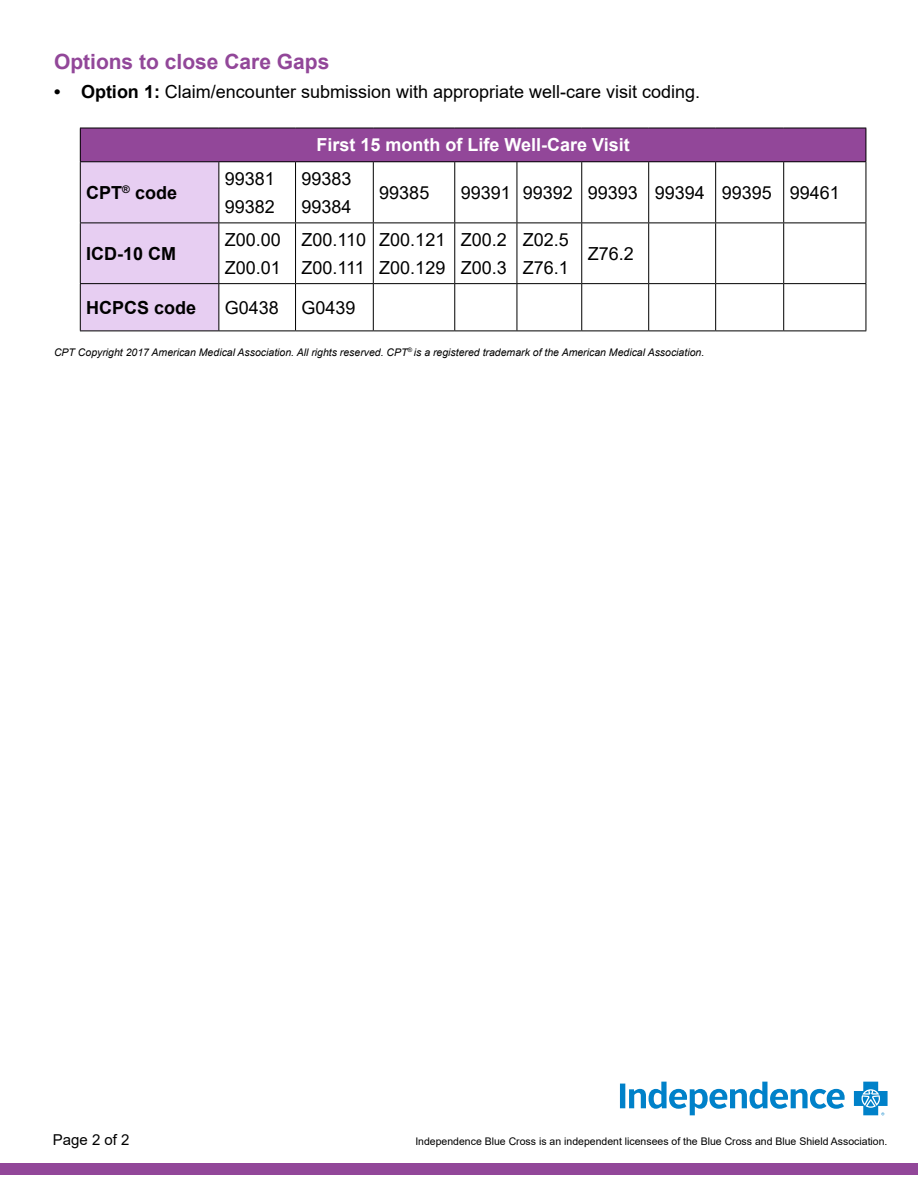
<style>
.page{position:relative;width:918px;height:1188px;background:#fff}
.page>*{position:absolute;margin:0;border:0;box-sizing:border-box;transform-origin:0 0}
.t1{font:700 21px "Arial";color:#924799}
.t2{font:18px/28.3px "Arial";color:#000}
.t3{font:700 18px "Arial";color:#fff}
.t4{font:700 18px "Arial";color:#000}
.t5{font:15px "Arial";color:#000}
.t6{font:italic 10.5px "Arial";color:#000}
.t7{font:10.5px "Arial";color:#000}
.s1{font-weight:700}
</style>
<div class="page">
<div style="left:80px;top:128px;width:786px;height:34px;background:#924799"></div>
<div style="left:81px;top:162px;width:137px;height:169px;background:#e7cef2"></div>
<hr style="left:80px;top:128px;width:139px;height:1px;background:#000">
<hr style="left:80px;top:128px;width:1px;height:33px;background:#000">
<hr style="left:219px;top:128px;width:77px;height:1px;background:#000">
<hr style="left:296px;top:128px;width:77px;height:1px;background:#000">
<hr style="left:373px;top:128px;width:82px;height:1px;background:#000">
<hr style="left:455px;top:128px;width:62px;height:1px;background:#000">
<hr style="left:517px;top:128px;width:65px;height:1px;background:#000">
<hr style="left:582px;top:128px;width:67px;height:1px;background:#000">
<hr style="left:649px;top:128px;width:67px;height:1px;background:#000">
<hr style="left:716px;top:128px;width:68px;height:1px;background:#000">
<hr style="left:784px;top:128px;width:82px;height:1px;background:#000">
<hr style="left:866px;top:128px;width:1px;height:33px;background:#000">
<hr style="left:80px;top:161px;width:139px;height:1px;background:#000">
<hr style="left:219px;top:161px;width:77px;height:1px;background:#000">
<hr style="left:296px;top:161px;width:77px;height:1px;background:#000">
<hr style="left:373px;top:161px;width:82px;height:1px;background:#000">
<hr style="left:455px;top:161px;width:62px;height:1px;background:#000">
<hr style="left:517px;top:161px;width:65px;height:1px;background:#000">
<hr style="left:582px;top:161px;width:67px;height:1px;background:#000">
<hr style="left:649px;top:161px;width:67px;height:1px;background:#000">
<hr style="left:716px;top:161px;width:68px;height:1px;background:#000">
<hr style="left:784px;top:161px;width:82px;height:1px;background:#000">
<hr style="left:80px;top:162px;width:1px;height:61px;background:#000">
<hr style="left:218px;top:162px;width:1px;height:61px;background:#000">
<hr style="left:295px;top:162px;width:1px;height:61px;background:#000">
<hr style="left:373px;top:162px;width:1px;height:61px;background:#000">
<hr style="left:454px;top:162px;width:1px;height:61px;background:#000">
<hr style="left:517px;top:162px;width:1px;height:61px;background:#000">
<hr style="left:581px;top:162px;width:1px;height:61px;background:#000">
<hr style="left:648px;top:162px;width:1px;height:61px;background:#000">
<hr style="left:715px;top:162px;width:1px;height:61px;background:#000">
<hr style="left:783px;top:162px;width:1px;height:61px;background:#000">
<hr style="left:866px;top:162px;width:1px;height:61px;background:#000">
<hr style="left:80px;top:223px;width:139px;height:1px;background:#000">
<hr style="left:80px;top:223px;width:1px;height:60px;background:#000">
<hr style="left:219px;top:223px;width:77px;height:1px;background:#000">
<hr style="left:218px;top:223px;width:1px;height:60px;background:#000">
<hr style="left:296px;top:223px;width:77px;height:1px;background:#000">
<hr style="left:295px;top:223px;width:1px;height:60px;background:#000">
<hr style="left:373px;top:223px;width:82px;height:1px;background:#000">
<hr style="left:373px;top:223px;width:1px;height:60px;background:#000">
<hr style="left:455px;top:223px;width:62px;height:1px;background:#000">
<hr style="left:454px;top:223px;width:1px;height:60px;background:#000">
<hr style="left:517px;top:223px;width:65px;height:1px;background:#000">
<hr style="left:517px;top:223px;width:1px;height:60px;background:#000">
<hr style="left:582px;top:223px;width:67px;height:1px;background:#000">
<hr style="left:581px;top:223px;width:1px;height:60px;background:#000">
<hr style="left:649px;top:223px;width:67px;height:1px;background:#000">
<hr style="left:648px;top:223px;width:1px;height:60px;background:#000">
<hr style="left:716px;top:223px;width:68px;height:1px;background:#000">
<hr style="left:715px;top:223px;width:1px;height:60px;background:#000">
<hr style="left:784px;top:223px;width:82px;height:1px;background:#000">
<hr style="left:783px;top:223px;width:1px;height:60px;background:#000">
<hr style="left:866px;top:223px;width:1px;height:60px;background:#000">
<hr style="left:80px;top:283px;width:139px;height:1px;background:#000">
<hr style="left:80px;top:284px;width:1px;height:47px;background:#000">
<hr style="left:219px;top:283px;width:77px;height:1px;background:#000">
<hr style="left:218px;top:284px;width:1px;height:47px;background:#000">
<hr style="left:296px;top:283px;width:77px;height:1px;background:#000">
<hr style="left:295px;top:284px;width:1px;height:47px;background:#000">
<hr style="left:373px;top:283px;width:82px;height:1px;background:#000">
<hr style="left:373px;top:284px;width:1px;height:47px;background:#000">
<hr style="left:455px;top:283px;width:62px;height:1px;background:#000">
<hr style="left:454px;top:284px;width:1px;height:47px;background:#000">
<hr style="left:517px;top:283px;width:65px;height:1px;background:#000">
<hr style="left:517px;top:284px;width:1px;height:47px;background:#000">
<hr style="left:582px;top:283px;width:67px;height:1px;background:#000">
<hr style="left:581px;top:284px;width:1px;height:47px;background:#000">
<hr style="left:649px;top:283px;width:67px;height:1px;background:#000">
<hr style="left:648px;top:284px;width:1px;height:47px;background:#000">
<hr style="left:716px;top:283px;width:68px;height:1px;background:#000">
<hr style="left:715px;top:284px;width:1px;height:47px;background:#000">
<hr style="left:784px;top:283px;width:82px;height:1px;background:#000">
<hr style="left:783px;top:284px;width:1px;height:47px;background:#000">
<hr style="left:866px;top:284px;width:1px;height:47px;background:#000">
<hr style="left:80px;top:331px;width:139px;height:1px;background:#000">
<hr style="left:219px;top:331px;width:77px;height:1px;background:#000">
<hr style="left:296px;top:331px;width:77px;height:1px;background:#000">
<hr style="left:373px;top:331px;width:82px;height:1px;background:#000">
<hr style="left:455px;top:331px;width:62px;height:1px;background:#000">
<hr style="left:517px;top:331px;width:65px;height:1px;background:#000">
<hr style="left:582px;top:331px;width:67px;height:1px;background:#000">
<hr style="left:649px;top:331px;width:67px;height:1px;background:#000">
<hr style="left:716px;top:331px;width:68px;height:1px;background:#000">
<hr style="left:784px;top:331px;width:82px;height:1px;background:#000">
<div style="left:0;top:1163px;width:918px;height:11px;background:#924799"></div>
<svg style="left:620px;top:1082px;width:268px;height:33px"></svg>
<p class="t1" style="left:54px;top:47px;width:277px">Options to close Care Gaps</p>
<p class="t2" style="left:54px;top:77px;width:648px"><span class="s1">• Option 1:</span> Claim/encounter submission with appropriate well-care visit coding.</p>
<p class="t3" style="left:316px;top:132px;width:315px">First 15 month of Life Well-Care Visit</p>
<p class="t4" style="left:86px;top:180px;width:92px">CPT<sup>®</sup> code</p>
<p class="t2" style="left:225px;top:164px;width:52px">99381<br>99382</p>
<p class="t2" style="left:302px;top:164px;width:52px">99383<br>99384</p>
<p class="t2" style="left:379px;top:178px;width:52px">99385</p>
<p class="t2" style="left:461px;top:178px;width:380px">99391 99392 99393 99394 99395 99461</p>
<p class="t4" style="left:86px;top:241px;width:92px">ICD-10 CM</p>
<p class="t2" style="left:225px;top:225px;width:58px">Z00.00<br>Z00.01</p>
<p class="t2" style="left:302px;top:225px;width:66px">Z00.110<br>Z00.111</p>
<p class="t2" style="left:379px;top:225px;width:68px">Z00.121<br>Z00.129</p>
<p class="t2" style="left:461px;top:225px;width:48px">Z00.2<br>Z00.3</p>
<p class="t2" style="left:523px;top:225px;width:48px">Z02.5<br>Z76.1</p>
<p class="t2" style="left:588px;top:239px;width:48px">Z76.2</p>
<p class="t4" style="left:86px;top:295px;width:112px">HCPCS code</p>
<p class="t2" style="left:225px;top:293px;width:56px">G0438</p>
<p class="t2" style="left:302px;top:293px;width:56px">G0439</p>
<p class="t6" style="left:54px;top:345px;width:652px">CPT Copyright 2017 American Medical Association. All rights reserved. CPT<sup>®</sup> is a registered trademark of the American Medical Association.</p>
<p class="t5" style="left:53px;top:1129px;width:78px">Page 2 of 2</p>
<p class="t7" style="left:415px;top:1134px;width:474px">Independence Blue Cross is an independent licensees of the Blue Cross and Blue Shield Association.</p>
</div>
